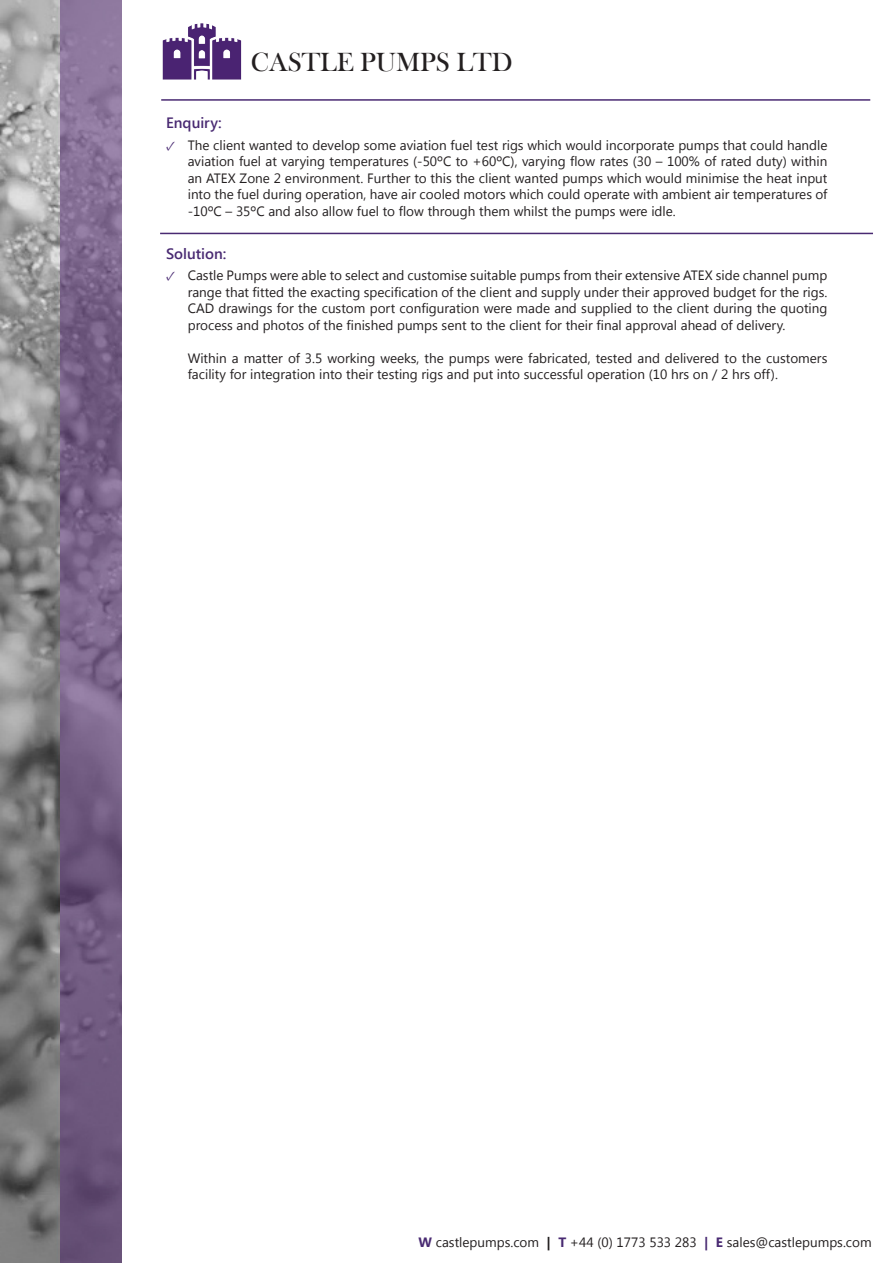
<style>
.page{position:relative;width:893px;height:1263px;background:#fff}
.page>*{position:absolute;margin:0;border:0;box-sizing:border-box;transform-origin:0 0}
.t1{font:27px "Bask Old Face";color:#231f20}
.t2{font:600 15px "Segoe UI";color:#492a72}
.t3{font:13.5px/16.5px "Segoe UI";color:#231f20;text-align:justify}
.t4{font:700 13.5px "Minion Pro";color:#492a72}
.s1{font-weight:700;color:#492a72}
.s2{font-weight:700}
</style>
<div class="page">
<img style="left:0;top:0;width:121px;height:1263px">
<img style="left:162px;top:23px;width:80px;height:57px">
<hr style="left:161px;top:99px;width:709px;height:2px;background:#492a72">
<hr style="left:160px;top:233px;width:713px;height:1px;background:#492a72">
<p class="t1" style="left:251px;top:47px;width:263px">CASTLE PUMPS LTD</p>
<p class="t2" style="left:166px;top:112px;width:57px">Enquiry:</p>
<p class="t4" style="left:166px;top:136px;width:11px">✓</p>
<p class="t3" style="left:188px;top:136px;width:641px">The client wanted to develop some aviation fuel test rigs which would incorporate pumps that could handle aviation fuel at varying temperatures (-50ºC to +60ºC), varying flow rates (30 – 100% of rated duty) within an ATEX Zone 2 environment. Further to this the client wanted pumps which would minimise the heat input into the fuel during operation, have air cooled motors which could operate with ambient air temperatures of -10ºC – 35ºC and also allow fuel to flow through them whilst the pumps were idle.</p>
<p class="t2" style="left:166px;top:243px;width:62px">Solution:</p>
<p class="t4" style="left:166px;top:267px;width:11px">✓</p>
<p class="t3" style="left:188px;top:267px;width:641px">Castle Pumps were able to select and customise suitable pumps from their extensive ATEX side channel pump range that fitted the exacting specification of the client and supply under their approved budget for the rigs.<br>CAD drawings for the custom port configuration were made and supplied to the client during the quoting process and photos of the finished pumps sent to the client for their final approval ahead of delivery.</p>
<p class="t3" style="left:188px;top:349px;width:641px">Within a matter of 3.5 working weeks, the pumps were fabricated, tested and delivered to the customers facility for integration into their testing rigs and put into successful operation (10 hrs on / 2 hrs off).</p>
<p class="t3" style="left:419px;top:1233px;width:455px"><span class="s1">W</span> castlepumps.com <span class="s2">|</span> <span class="s1">T</span> +44 (0) 1773 533 283 <span class="s1">| E</span> sales@castlepumps.com</p>
</div>
